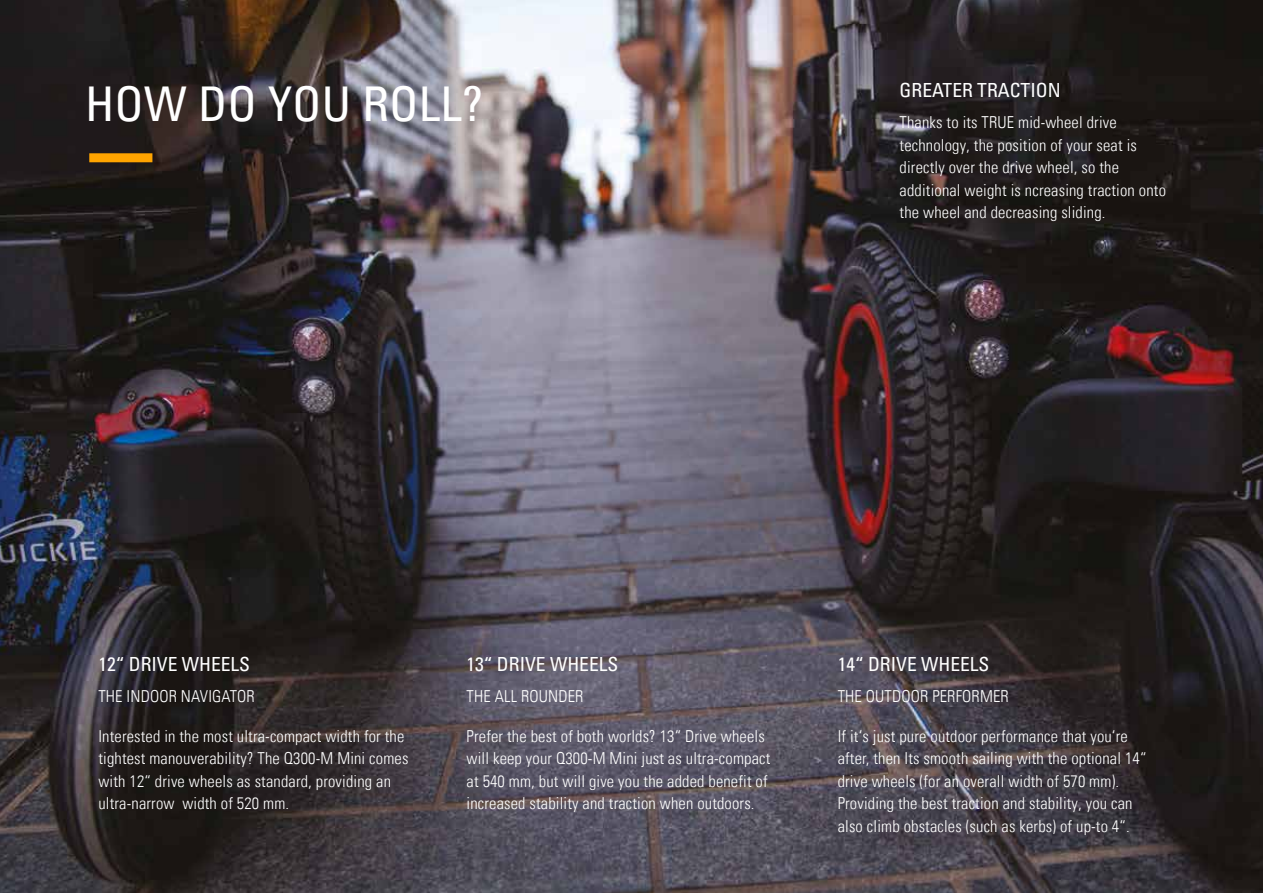
<style>
.page{position:relative;width:1263px;height:893px;background:#fff}
.page>*{position:absolute;margin:0;border:0;box-sizing:border-box;transform-origin:0 0}
.t1{font:condensed 48px "Univers Com 57";letter-spacing:.005em;color:#fff}
.t2{font:condensed 19.5px "Univers Com 57";color:#fff}
.t3{font:16.5px/22.5px "Univers Com 47 Light Cond";letter-spacing:.01em;color:#fff}
</style>
<div class="page">
<img style="left:0;top:0;width:1263px;height:893px">
<div style="left:89px;top:153px;width:63px;height:9px;background:#ffa400"></div>
<h1 class="t1" style="left:85px;top:73px;width:400px">HOW DO YOU ROLL?</h1>
<p class="t2" style="left:900px;top:78px;width:163px">GREATER TRACTION</p>
<p class="t3" style="left:900px;top:111px;width:268px">Thanks to its TRUE mid-wheel drive technology, the position of your seat is directly over the drive wheel, so the additional weight is ncreasing traction onto the wheel and decreasing sliding.</p>
<p class="t2" style="left:98px;top:652px;width:153px">12“ DRIVE WHEELS</p>
<p class="t3" style="left:98px;top:685px;width:158px">THE INDOOR NAVIGATOR</p>
<p class="t3" style="left:98px;top:725px;width:311px">Interested in the most ultra-compact width for the tightest manouverability? The Q300-M Mini comes with 12“ drive wheels as standard, providing an ultra-narrow width of 520 mm.</p>
<p class="t2" style="left:467px;top:652px;width:153px">13“ DRIVE WHEELS</p>
<p class="t3" style="left:467px;top:685px;width:118px">THE ALL ROUNDER</p>
<p class="t3" style="left:467px;top:725px;width:305px">Prefer the best of both worlds? 13“ Drive wheels will keep your Q300-M Mini just as ultra-compact at 540 mm, but will give you the added benefit of increased stability and traction when outdoors.</p>
<p class="t2" style="left:838px;top:652px;width:153px">14“ DRIVE WHEELS</p>
<p class="t3" style="left:838px;top:685px;width:173px">THE OUTDOOR PERFORMER</p>
<p class="t3" style="left:838px;top:725px;width:310px">If it‘s just pure outdoor performance that you‘re after, then Its smooth sailing with the optional 14“ drive wheels (for an overall width of 570 mm).<br>Providing the best traction and stability, you can also climb obstacles (such as kerbs) of up-to 4“.</p>
</div>
